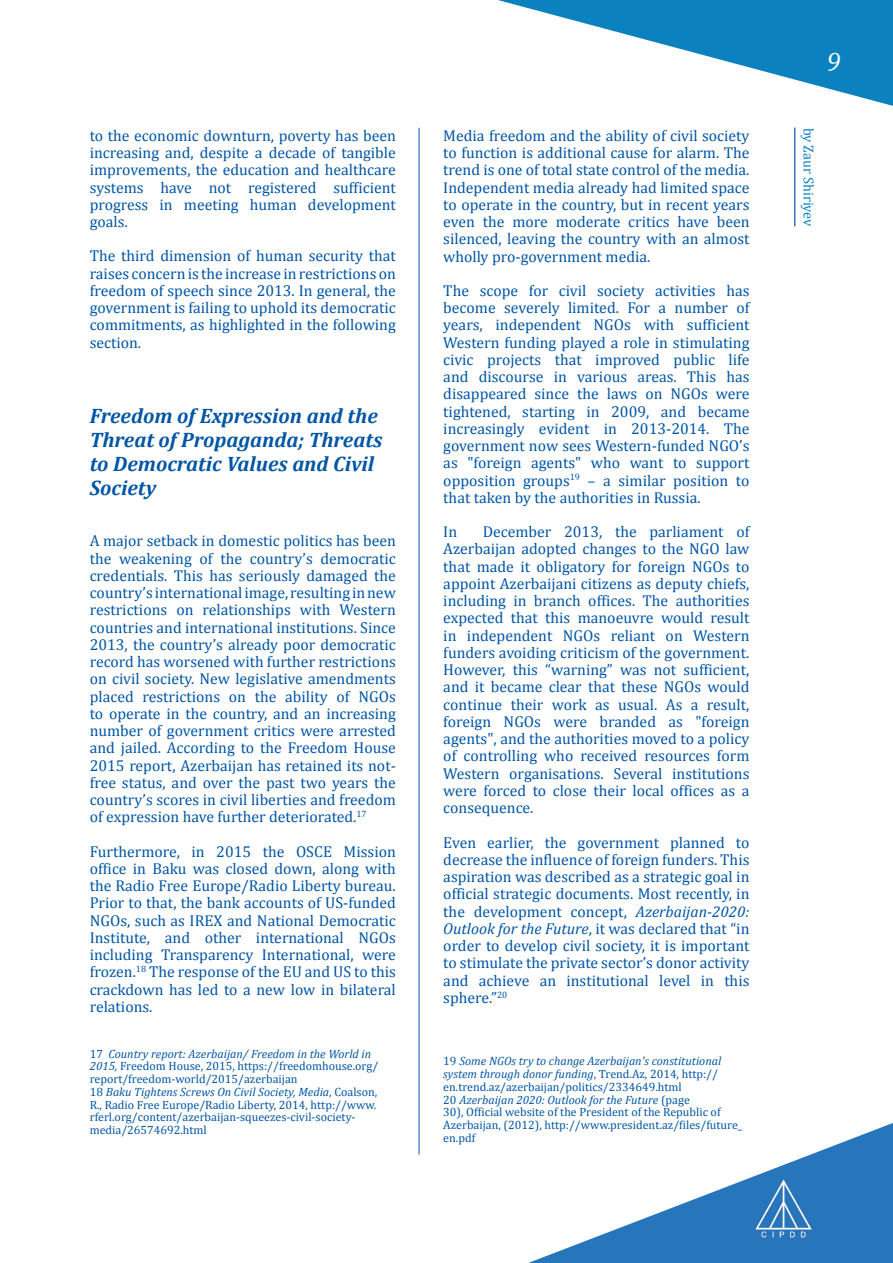
<style>
.page{position:relative;width:893px;height:1263px;background:#fff}
.page>*{position:absolute;margin:0;border:0;box-sizing:border-box;transform-origin:0 0}
.t1{font:italic 27px "Cambria";color:#fff}
.Subhead{font:italic 700 21px/24px "Cambria";color:#0155a5}
.Body_text{font:15.75px/17.2px "Cambria";color:#0155a5;text-align:justify}
.t2{font:14.25px "Cambria";color:#0b81c0}
.footnote{font:12px/12.8px "Cambria";color:#0155a5}
.footnote-2{font:italic 12px/12.8px "Cambria";color:#0155a5}
.s1{font-style:italic}
.s2{font-style:normal}
</style>
<div class="page">
<svg style="left:528px;top:1123px;width:365px;height:140px"></svg>
<hr style="left:419px;top:128px;width:1px;height:1026px;background:#0155a5">
<hr style="left:794px;top:128px;width:1px;height:98px;background:#0155a5">
<img style="left:752px;top:1178px;width:62px;height:62px">
<svg style="left:498px;top:0;width:395px;height:106px"></svg>
<p class="Body_text" style="left:90px;top:127px;width:308px">to the economic downturn, poverty has been increasing and, despite a decade of tangible improvements, the education and healthcare systems have not registered sufficient progress in meeting human development goals.</p>
<p class="Body_text" style="left:90px;top:247px;width:308px">The third dimension of human security that raises concern is the increase in restrictions on freedom of speech since 2013. In general, the government is failing to uphold its democratic commitments, as highlighted in the following section.</p>
<p class="Subhead" style="left:90px;top:403px;width:294px">Freedom of Expression and the<br>Threat of Propaganda; Threats to Democratic Values and Civil<br>Society</p>
<p class="Body_text" style="left:90px;top:532px;width:308px">A major setback in domestic politics has been the weakening of the country’s democratic credentials. This has seriously damaged the country’s international image, resulting in new restrictions on relationships with Western countries and international institutions. Since 2013, the country’s already poor democratic record has worsened with further restrictions on civil society. New legislative amendments placed restrictions on the ability of NGOs to operate in the country, and an increasing number of government critics were arrested and jailed. According to the Freedom House 2015 report, Azerbaijan has retained its not&shy;free status, and over the past two years the country’s scores in civil liberties and freedom of expression have further deteriorated.<sup>17</sup></p>
<p class="Body_text" style="left:90px;top:843px;width:308px">Furthermore, in 2015 the OSCE Mission office in Baku was closed down, along with the Radio Free Europe/Radio Liberty bureau.<br>Prior to that, the bank accounts of US-funded NGOs, such as IREX and National Democratic Institute, and other international NGOs including Transparency International, were frozen.<sup>18</sup> The response of the EU and US to this crackdown has led to a new low in bilateral relations.</p>
<p class="footnote" style="left:90px;top:1047px;width:290px">17 <span class="s1">Country report: Azerbaijan/ Freedom in the World in<br>2015,</span> Freedom House, 2015, https://freedomhouse.org/ report/freedom-world/2015/azerbaijan</p>
<p class="footnote" style="left:90px;top:1085px;width:289px">18 <span class="s1">Baku Tightens Screws On Civil Society, Media</span>, Coalson, R., Radio Free Europe/Radio Liberty, 2014, http://www. rferl.org/content/azerbaijan-squeezes-civil-society&shy;media/26574692.html</p>
<p class="Body_text" style="left:443px;top:127px;width:308px">Media freedom and the ability of civil society to function is additional cause for alarm. The trend is one of total state control of the media.<br>Independent media already had limited space to operate in the country, but in recent years even the more moderate critics have been silenced, leaving the country with an almost wholly pro-government media.</p>
<p class="Body_text" style="left:443px;top:282px;width:308px">The scope for civil society activities has become severely limited. For a number of years, independent NGOs with sufficient Western funding played a role in stimulating civic projects that improved public life and discourse in various areas. This has disappeared since the laws on NGOs were tightened, starting in 2009, and became increasingly evident in 2013-2014. The government now sees Western-funded NGO’s as "foreign agents" who want to support opposition groups<sup>19</sup> – a similar position to that taken by the authorities in Russia.</p>
<p class="Body_text" style="left:443px;top:523px;width:15px">In</p>
<p class="Body_text" style="left:443px;top:523px;width:308px;text-indent:39px">December 2013, the parliament of Azerbaijan adopted changes to the NGO law that made it obligatory for foreign NGOs to appoint Azerbaijani citizens as deputy chiefs, including in branch offices. The authorities expected that this manoeuvre would result in independent NGOs reliant on Western funders avoiding criticism of the government.<br>However, this “warning” was not sufficient, and it became clear that these NGOs would continue their work as usual. As a result, foreign NGOs were branded as "foreign agents", and the authorities moved to a policy of controlling who received resources form Western organisations. Several institutions were forced to close their local offices as a consequence.</p>
<p class="Body_text" style="left:443px;top:833px;width:308px">Even earlier, the government planned to decrease the influence of foreign funders. This aspiration was described as a strategic goal in official strategic documents. Most recently, in the development concept, <span class="s1">Azerbaijan-2020:<br>Outlook for the Future</span>, it was declared that “in order to develop civil society, it is important to stimulate the private sector’s donor activity and achieve an institutional level in this sphere.”<sup>20</sup></p>
<p class="footnote-2" style="left:443px;top:1054px;width:279px"><span class="s2">19</span> Some NGOs try to change Azerbaijan's constitutional system through donor funding<span class="s2">, Trend.Az, 2014, http:// en.trend.az/azerbaijan/politics/2334649.html</span></p>
<p class="footnote" style="left:443px;top:1093px;width:301px">20 <span class="s1">Azerbaijan 2020: Outlook for the Future</span> (page<br>30), Official website of the President of the Republic of Azerbaijan, (2012), http://www.president.az/files/future_ en.pdf</p>
<h1 class="t1" style="left:826px;top:43px;width:16px">9</h1>
<p class="t2" style="left:817px;top:128px;width:100px;rotate:90deg">by Zaur Shiriyev</p>
</div>
